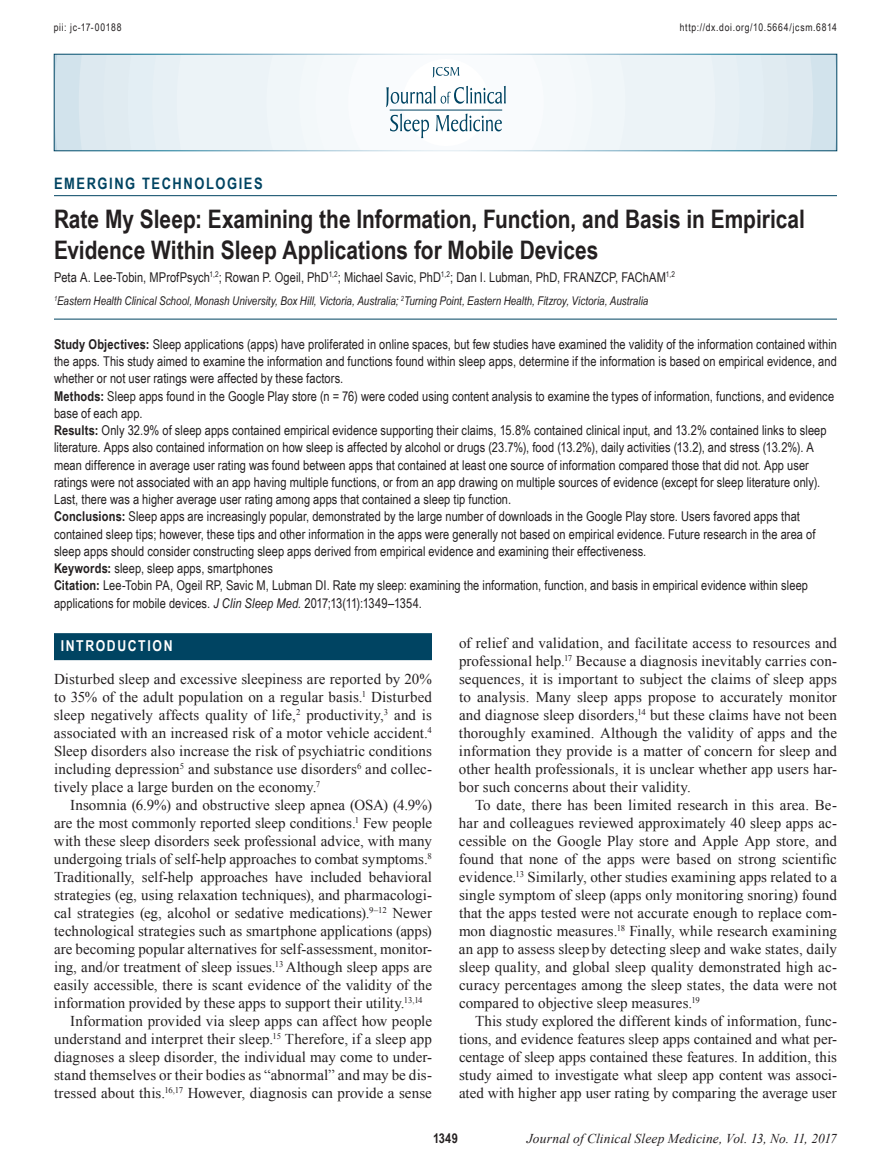
<style>
.page{position:relative;width:891px;height:1175px;background:#fff}
.page>*{position:absolute;margin:0;border:0;box-sizing:border-box;transform-origin:0 0}
.t1{font:700 25.5px/30.8px "Arial Narrow";color:#231f20}
.t2{font:700 15.75px "Arial Narrow";letter-spacing:.1em;color:#004462}
.t3{font:15px/18px "Times New Roman";color:#231f20;text-align:justify}
.t4{font:700 15px "Arial Narrow";letter-spacing:.105em;color:#fff}
.t5{font:13.5px/17.2px "Arial Narrow";letter-spacing:.005em;color:#231f20}
.t6{font:italic 13.5px "Times New Roman";letter-spacing:.005em;color:#231f20}
.t7{font:700 13.5px "Arial Narrow";color:#231f20}
.t8{font:italic 12px "Arial Narrow";letter-spacing:.005em;color:#231f20}
.t9{font:10.5px "Arial Narrow";letter-spacing:.065em;color:#231f20}
.s1{font-weight:700}
.s2{font-style:italic}
</style>
<div class="page">
<div style="left:54px;top:633px;width:378px;height:27px;background:#004462"></div>
<hr style="left:54px;top:195px;width:783px;height:1px;background:#004462">
<hr style="left:54px;top:319px;width:783px;height:1px;background:#004462">
<div style="left:56px;top:56px;width:779px;height:93px;background:#d2e3ec"></div>
<div style="left:79px;top:56px;width:734px;height:93px;background:#dde9f0"></div>
<div style="left:103px;top:56px;width:686px;height:93px;background:#e0ebf1"></div>
<div style="left:128px;top:56px;width:636px;height:93px;background:#e3eef4"></div>
<div style="left:152px;top:56px;width:588px;height:93px;background:#e7f0f5"></div>
<div style="left:177px;top:56px;width:538px;height:93px;background:#ecf3f7"></div>
<div style="left:201px;top:56px;width:490px;height:93px;background:#ecf3f7"></div>
<div style="left:226px;top:56px;width:440px;height:93px;background:#ecf3f7"></div>
<div style="left:54px;top:54px;width:783px;height:97px;border:1px solid #fff"></div>
<svg style="left:250px;top:54px;width:392px;height:97px"></svg>
<p class="t9" style="left:54px;top:19px;width:69px">pii: jc-17-00188</p>
<p class="t9" style="left:680px;top:19px;width:159px">http://dx.doi.org/10.5664/jcsm.6814</p>
<p class="t2" style="left:54px;top:171px;width:210px">EMERGING TECHNOLOGIES</p>
<h1 class="t1" style="left:54px;top:202px;width:753px">Rate My Sleep: Examining the Information, Function, and Basis in Empirical<br>Evidence Within Sleep Applications for Mobile Devices</h1>
<p class="t5" style="left:54px;top:268px;width:623px">Peta A. Lee-Tobin, MProfPsych<sup>1,2</sup>; Rowan P. Ogeil, PhD<sup>1,2</sup>; Michael Savic, PhD<sup>1,2</sup>; Dan I. Lubman, PhD, FRANZCP, FAChAM<sup>1,2</sup></p>
<p class="t8" style="left:54px;top:293px;width:596px"><sup>1</sup>Eastern Health Clinical School, Monash University, Box Hill, Victoria, Australia; <sup>2</sup>Turning Point, Eastern Health, Fitzroy, Victoria, Australia</p>
<p class="t5" style="left:54px;top:335px;width:785px"><span class="s1">Study Objectives:</span> Sleep applications (apps) have proliferated in online spaces, but few studies have examined the validity of the information contained within the apps. This study aimed to examine the information and functions found within sleep apps, determine if the information is based on empirical evidence, and whether or not user ratings were affected by these factors.<br><span class="s1">Methods:</span> Sleep apps found in the Google Play store (n = 76) were coded using content analysis to examine the types of information, functions, and evidence base of each app.<br><span class="s1">Results:</span> Only 32.9% of sleep apps contained empirical evidence supporting their claims, 15.8% contained clinical input, and 13.2% contained links to sleep literature. Apps also contained information on how sleep is affected by alcohol or drugs (23.7%), food (13.2%), daily activities (13.2), and stress (13.2%). A mean difference in average user rating was found between apps that contained at least one source of information compared those that did not. App user ratings were not associated with an app having multiple functions, or from an app drawing on multiple sources of evidence (except for sleep literature only).<br>Last, there was a higher average user rating among apps that contained a sleep tip function.<br><span class="s1">Conclusions:</span> Sleep apps are increasingly popular, demonstrated by the large number of downloads in the Google Play store. Users favored apps that contained sleep tips; however, these tips and other information in the apps were generally not based on empirical evidence. Future research in the area of sleep apps should consider constructing sleep apps derived from empirical evidence and examining their effectiveness.<br><span class="s1">Keywords:</span> sleep, sleep apps, smartphones<br><span class="s1">Citation:</span> Lee-Tobin PA, Ogeil RP, Savic M, Lubman DI. Rate my sleep: examining the information, function, and basis in empirical evidence within sleep applications for mobile devices. <span class="s2">J Clin Sleep Med.</span> 2017;13(11):1349–1354.</p>
<p class="t4" style="left:61px;top:634px;width:113px">INTRODUCTION</p>
<p class="t3" style="left:54px;top:670px;width:380px">Disturbed sleep and excessive sleepiness are reported by 20% to 35% of the adult population on a regular basis.<sup>1</sup> Disturbed sleep negatively affects quality of life,<sup>2</sup> productivity,<sup>3</sup> and is associated with an increased risk of a motor vehicle accident.<sup>4<br></sup>Sleep disorders also increase the risk of psychiatric conditions including depression<sup>5</sup> and substance use disorders<sup>6</sup> and collec&shy;tively place a large burden on the economy.<sup>7</sup></p>
<p class="t3" style="left:70px;top:796px;width:363px">Insomnia (6.9%) and obstructive sleep apnea (OSA) (4.9%)</p>
<p class="t3" style="left:54px;top:814px;width:380px">are the most commonly reported sleep conditions.<sup>1</sup> Few people</p>
<p class="t3" style="left:54px;top:832px;width:380px">with these sleep disorders seek professional advice, with many</p>
<p class="t3" style="left:54px;top:850px;width:380px">undergoing trials of self-help approaches to combat symptoms.<sup>8</sup></p>
<p class="t3" style="left:54px;top:868px;width:380px">Traditionally, self-help approaches have included behavioral</p>
<p class="t3" style="left:54px;top:886px;width:379px">strategies (eg, using relaxation techniques), and pharmacologi-</p>
<p class="t3" style="left:54px;top:904px;width:379px">cal strategies (eg, alcohol or sedative medications).<sup>9–12</sup> Newer</p>
<p class="t3" style="left:54px;top:922px;width:379px">technological strategies such as smartphone applications (apps)</p>
<p class="t3" style="left:54px;top:940px;width:379px">are becoming popular alternatives for self-assessment, monitor-</p>
<p class="t3" style="left:54px;top:958px;width:380px">ing, and/or treatment of sleep issues.<sup>13</sup> Although sleep apps are</p>
<p class="t3" style="left:54px;top:976px;width:380px">easily accessible, there is scant evidence of the validity of the</p>
<p class="t3" style="left:54px;top:994px;width:370px">information provided by these apps to support their utility.<sup>13,14</sup></p>
<p class="t3" style="left:70px;top:1012px;width:363px">Information provided via sleep apps can affect how people</p>
<p class="t3" style="left:54px;top:1030px;width:379px">understand and interpret their sleep.<sup>15</sup> Therefore, if a sleep app</p>
<p class="t3" style="left:54px;top:1048px;width:379px">diagnoses a sleep disorder, the individual may come to under-</p>
<p class="t3" style="left:54px;top:1066px;width:379px">stand themselves or their bodies as “abnormal” and may be dis-</p>
<p class="t3" style="left:54px;top:1084px;width:379px">tressed about this.<sup>16,17</sup> However, diagnosis can provide a sense</p>
<p class="t3" style="left:459px;top:634px;width:380px">of relief and validation, and facilitate access to resources and professional help.<sup>17</sup> Because a diagnosis inevitably carries con&shy;sequences, it is important to subject the claims of sleep apps to analysis. Many sleep apps propose to accurately monitor and diagnose sleep disorders,<sup>14</sup> but these claims have not been thoroughly examined. Although the validity of apps and the information they provide is a matter of concern for sleep and other health professionals, it is unclear whether app users har&shy;bor such concerns about their validity.</p>
<p class="t3" style="left:459px;top:796px;width:380px;text-indent:16px">To date, there has been limited research in this area. Be&shy;har and colleagues reviewed approximately 40 sleep apps ac&shy;cessible on the Google Play store and Apple App store, and found that none of the apps were based on strong scientific evidence.<sup>13</sup> Similarly, other studies examining apps related to a single symptom of sleep (apps only monitoring snoring) found that the apps tested were not accurate enough to replace com&shy;mon diagnostic measures.<sup>18</sup> Finally, while research examining an app to assess sleep by detecting sleep and wake states, daily sleep quality, and global sleep quality demonstrated high ac&shy;curacy percentages among the sleep states, the data were not compared to objective sleep measures.<sup>19</sup></p>
<p class="t3" style="left:459px;top:1012px;width:379px;text-indent:16px">This study explored the different kinds of information, func&shy;tions, and evidence features sleep apps contained and what per&shy;centage of sleep apps contained these features. In addition, this study aimed to investigate what sleep app content was associ&shy;ated with higher app user rating by comparing the average user</p>
<p class="t7" style="left:433px;top:1127px;width:26px">1349</p>
<p class="t6" style="left:527px;top:1128px;width:312px">Journal of Clinical Sleep Medicine, Vol. 13, No. 11, 2017</p>
</div>
